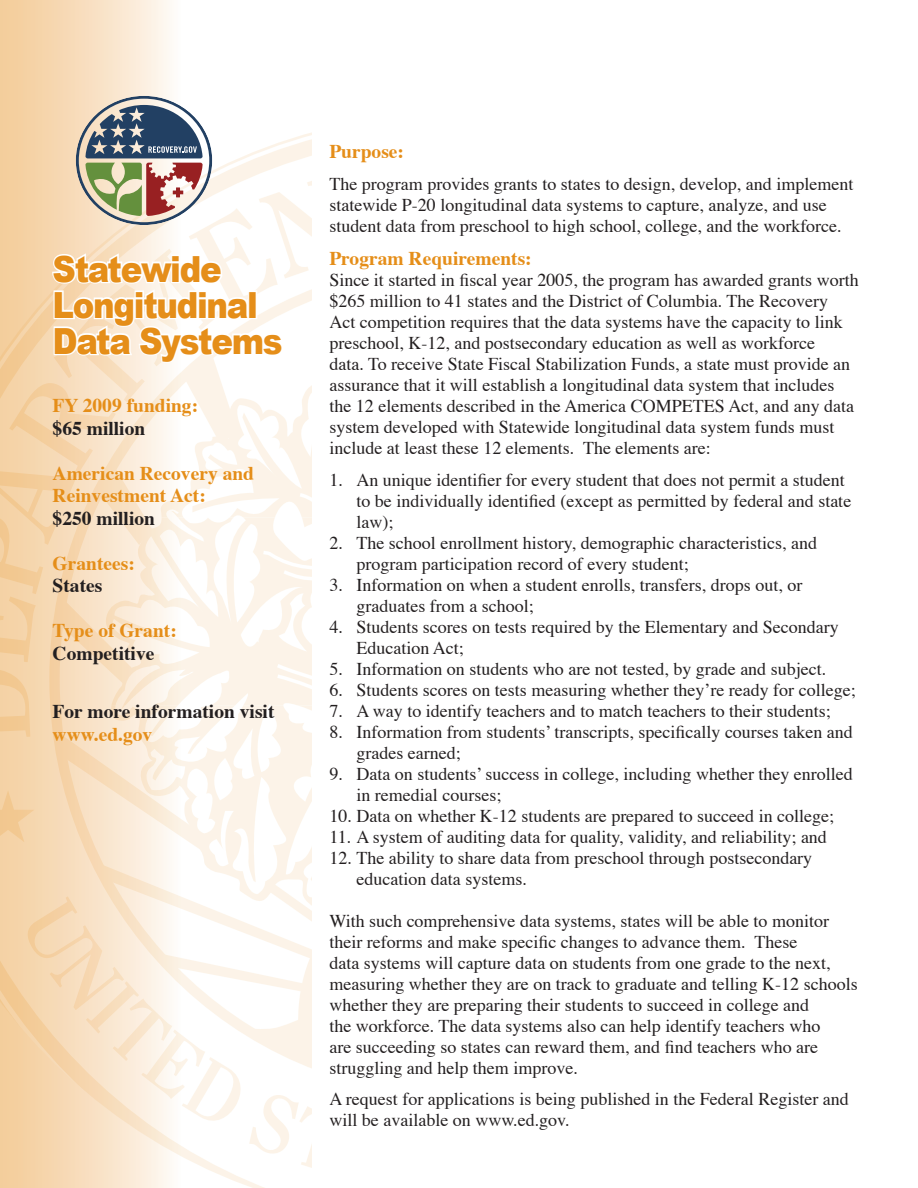
<style>
.page{position:relative;width:918px;height:1188px;background:#fff}
.page>*{position:absolute;margin:0;border:0;box-sizing:border-box;transform-origin:0 0}
.t1{font:900 36px/36px "Arial";letter-spacing:-.04em;color:#e58e19;scale:.9 1}
.t2{font:700 19.5px/22.5px "Times";color:#e58e19}
.t3{font:700 19.5px "Times";color:#231f20}
.t4{font:18px/21px "Times";color:#231f20}
</style>
<div class="page">
<svg style="left:0;top:0;width:170px;height:96px;background:#f8dfc0"></svg>
<svg style="left:0;top:96px;width:312px;height:1092px"></svg>
<h1 class="t1" style="left:53px;top:251px;width:257px">Statewide<br>Longitudinal<br>Data Systems</h1>
<p class="t2" style="left:53px;top:392px;width:147px">FY 2009 funding:</p>
<p class="t3" style="left:53px;top:409px;width:94px">$65 million</p>
<p class="t2" style="left:53px;top:460px;width:203px">American Recovery and<br>Reinvestment Act:</p>
<p class="t3" style="left:53px;top:499px;width:104px">$250 million</p>
<p class="t2" style="left:53px;top:550px;width:84px">Grantees:</p>
<p class="t3" style="left:53px;top:567px;width:51px">States</p>
<p class="t2" style="left:53px;top:617px;width:126px">Type of Grant:</p>
<p class="t3" style="left:53px;top:634px;width:103px">Competitive</p>
<p class="t3" style="left:53px;top:693px;width:223px">For more information visit</p>
<p class="t2" style="left:53px;top:721px;width:101px">www.ed.gov</p>
<p class="t2" style="left:329px;top:138px;width:76px">Purpose:</p>
<p class="t4" style="left:329px;top:171px;width:525px">The program provides grants to states to design, develop, and implement statewide P-20 longitudinal data systems to capture, analyze, and use student data from preschool to high school, college, and the workforce.</p>
<p class="t2" style="left:329px;top:245px;width:204px">Program Requirements:</p>
<p class="t4" style="left:329px;top:268px;width:531px">Since it started in fiscal year 2005, the program has awarded grants worth $265 million to 41 states and the District of Columbia. The Recovery<br>Act competition requires that the data systems have the capacity to link preschool, K-12, and postsecondary education as well as workforce<br>data. To receive State Fiscal Stabilization Funds, a state must provide an assurance that it will establish a longitudinal data system that includes the 12 elements described in the America COMPETES Act, and any data system developed with Statewide longitudinal data system funds must include at least these 12 elements. The elements are:</p>
<p class="t4" style="left:356px;top:468px;width:496px;text-indent:-27px">1. An unique identifier for every student that does not permit a student to be individually identified (except as permitted by federal and state law);</p>
<p class="t4" style="left:356px;top:531px;width:462px;text-indent:-27px">2. The school enrollment history, demographic characteristics, and program participation record of every student;</p>
<p class="t4" style="left:356px;top:573px;width:447px;text-indent:-27px">3. Information on when a student enrolls, transfers, drops out, or graduates from a school;</p>
<p class="t4" style="left:356px;top:615px;width:484px;text-indent:-27px">4. Students scores on tests required by the Elementary and Secondary<br>Education Act;</p>
<p class="t4" style="left:329px;top:657px;width:498px">5. Information on students who are not tested, by grade and subject.</p>
<p class="t4" style="left:329px;top:678px;width:528px">6. Students scores on tests measuring whether they’re ready for college;</p>
<p class="t4" style="left:329px;top:699px;width:503px">7. A way to identify teachers and to match teachers to their students;</p>
<p class="t4" style="left:356px;top:720px;width:498px;text-indent:-27px">8. Information from students’ transcripts, specifically courses taken and grades earned;</p>
<p class="t4" style="left:356px;top:762px;width:498px;text-indent:-27px">9. Data on students’ success in college, including whether they enrolled in remedial courses;</p>
<p class="t4" style="left:329px;top:804px;width:506px">10. Data on whether K-12 students are prepared to succeed in college;</p>
<p class="t4" style="left:329px;top:825px;width:499px">11. A system of auditing data for quality, validity, and reliability; and</p>
<p class="t4" style="left:356px;top:846px;width:457px;text-indent:-27px">12. The ability to share data from preschool through postsecondary education data systems.</p>
<p class="t4" style="left:329px;top:909px;width:530px">With such comprehensive data systems, states will be able to monitor their reforms and make specific changes to advance them. These<br>data systems will capture data on students from one grade to the next, measuring whether they are on track to graduate and telling K-12 schools whether they are preparing their students to succeed in college and<br>the workforce. The data systems also can help identify teachers who<br>are succeeding so states can reward them, and find teachers who are struggling and help them improve.</p>
<p class="t4" style="left:329px;top:1087px;width:521px">A request for applications is being published in the Federal Register and will be available on www.ed.gov.</p>
</div>
